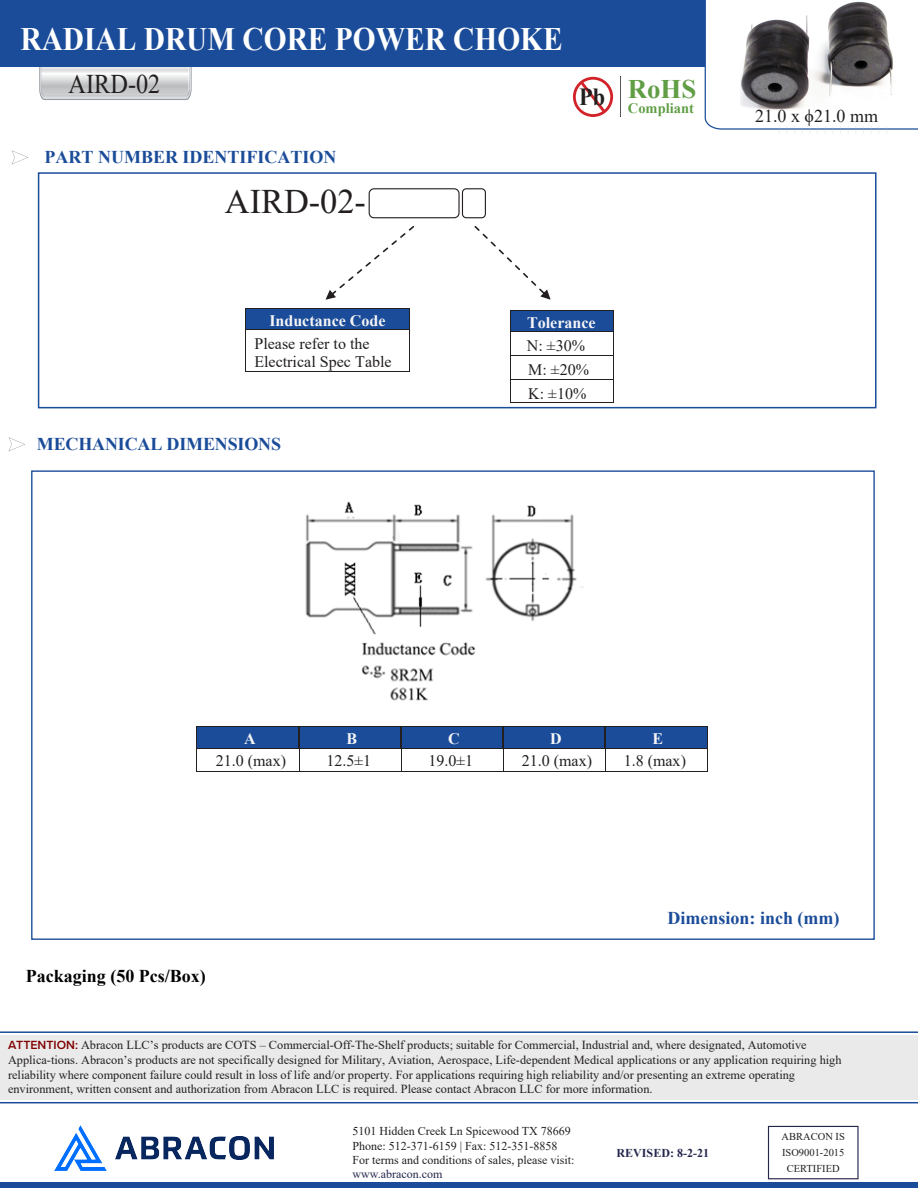
<style>
.page{position:relative;width:918px;height:1188px;background:#fff}
.page>*{position:absolute;margin:0;border:0;box-sizing:border-box;transform-origin:0 0}
.t1{font:34.35px "Times New Roman";color:#231f20}
.t2{font:700 32.7px "Times New Roman";color:#fff;scale:.9 1}
.t3{font:27px "Times New Roman";color:#231f20;scale:.9 1}
.t4{font:700 26.85px "Times New Roman";color:#609e45}
.t5{font:700 18px "Times New Roman";color:#1b4c99}
.t6{font:700 18px "Times New Roman";color:#000}
.t7{font:18px "Times New Roman";color:#231f20}
.t8{font:16.05px/23.9px "Times New Roman";color:#231f20}
.t9{font:700 16.05px "Times New Roman";color:#f5f5f6}
.t10{font:700 14.55px "Times New Roman";color:#609e45}
.t11{font:12.3px/14.5px "Times New Roman";color:#231f20}
.t12{font:12px/14.4px "Times New Roman";color:#231f20}
.t13{font:12px "Times New Roman";color:#25274d}
.t14{font:700 12px "Times New Roman";color:#25274d}
.t15{font:10.5px/16px "Times New Roman";color:#231f20;text-align:center}
.s1{font-style:inherit}
.s2{font-family:"Proxima Nova";font-weight:600;color:#800000}
</style>
<div class="page">
<svg style="left:39px;top:67px;width:153px;height:33px;background:#d4d5d7"></svg>
<svg style="left:705px;top:0;width:213px;height:130px"></svg>
<div style="left:0;top:0;width:705px;height:67px;background:#1b4c99"></div>
<svg style="left:573px;top:77px;width:40px;height:40px"></svg>
<svg style="left:9px;top:437px;width:16px;height:14px"></svg>
<svg style="left:12px;top:150px;width:16px;height:15px"></svg>
<div style="left:38px;top:172px;width:839px;height:236px;border:2px solid #1b4c99"></div>
<div style="left:0;top:1035px;width:918px;height:65px;background:#eaeaea"></div>
<div style="left:768px;top:1126px;width:91px;height:53px;border:1px solid #25274d"></div>
<img style="left:55px;top:1125px;width:218px;height:46px">
<div style="left:246px;top:309px;width:164px;height:20px;background:#1b4c99"></div>
<div style="left:510px;top:310px;width:102px;height:21px;background:#1b4c99"></div>
<div style="left:369px;top:188px;width:91px;height:30px;border:1px solid #231f20;border-radius:5px"></div>
<svg style="left:326px;top:226px;width:88px;height:74px"></svg>
<div style="left:462px;top:188px;width:24px;height:30px;border:1px solid #231f20;border-radius:4px"></div>
<svg style="left:474px;top:226px;width:77px;height:74px"></svg>
<div style="left:196px;top:727px;width:103px;height:21px;background:#1b4c99"></div>
<div style="left:298px;top:727px;width:103px;height:21px;background:#1b4c99"></div>
<div style="left:400px;top:727px;width:103px;height:21px;background:#1b4c99"></div>
<div style="left:502px;top:727px;width:103px;height:21px;background:#1b4c99"></div>
<div style="left:604px;top:727px;width:103px;height:21px;background:#1b4c99"></div>
<hr style="left:246px;top:308px;width:163px;height:1px;background:#231f20">
<hr style="left:511px;top:310px;width:102px;height:1px;background:#231f20">
<hr style="left:246px;top:329px;width:163px;height:1px;background:#231f20">
<hr style="left:511px;top:331px;width:102px;height:1px;background:#231f20">
<hr style="left:511px;top:355px;width:102px;height:1px;background:#231f20">
<hr style="left:246px;top:371px;width:163px;height:1px;background:#231f20">
<hr style="left:511px;top:379px;width:102px;height:1px;background:#231f20">
<hr style="left:511px;top:403px;width:102px;height:1px;background:#231f20">
<hr style="left:197px;top:727px;width:102px;height:1px;background:#231f20">
<hr style="left:299px;top:727px;width:102px;height:1px;background:#231f20">
<hr style="left:401px;top:727px;width:102px;height:1px;background:#231f20">
<hr style="left:503px;top:727px;width:102px;height:1px;background:#231f20">
<hr style="left:605px;top:727px;width:102px;height:1px;background:#231f20">
<hr style="left:197px;top:748px;width:102px;height:1px;background:#231f20">
<hr style="left:299px;top:748px;width:102px;height:1px;background:#231f20">
<hr style="left:401px;top:748px;width:102px;height:1px;background:#231f20">
<hr style="left:503px;top:748px;width:102px;height:1px;background:#231f20">
<hr style="left:605px;top:748px;width:102px;height:1px;background:#231f20">
<hr style="left:197px;top:772px;width:102px;height:1px;background:#231f20">
<hr style="left:299px;top:772px;width:102px;height:1px;background:#231f20">
<hr style="left:401px;top:772px;width:102px;height:1px;background:#231f20">
<hr style="left:503px;top:772px;width:102px;height:1px;background:#231f20">
<hr style="left:605px;top:772px;width:102px;height:1px;background:#231f20">
<hr style="left:0;top:1031px;width:918px;height:2px;background:#1b4c99">
<hr style="left:0;top:1102px;width:918px;height:1px;background:#1b4c99">
<div style="left:0;top:1183px;width:918px;height:5px;background:#1b4c99"></div>
<svg style="left:196px;top:727px;width:1px;height:45px"></svg>
<svg style="left:245px;top:308px;width:1px;height:22px"></svg>
<hr style="left:245px;top:330px;width:1px;height:41px;background:#231f20">
<svg style="left:298px;top:728px;width:2px;height:45px"></svg>
<svg style="left:400px;top:728px;width:2px;height:45px"></svg>
<svg style="left:409px;top:308px;width:1px;height:22px"></svg>
<hr style="left:409px;top:330px;width:1px;height:41px;background:#231f20">
<svg style="left:502px;top:728px;width:2px;height:45px"></svg>
<svg style="left:510px;top:310px;width:1px;height:93px"></svg>
<svg style="left:604px;top:728px;width:2px;height:45px"></svg>
<svg style="left:613px;top:310px;width:1px;height:93px"></svg>
<hr style="left:620px;top:76px;width:1px;height:40px;background:#221f1f">
<svg style="left:707px;top:727px;width:1px;height:45px"></svg>
<img style="left:305px;top:501px;width:278px;height:200px">
<h2 class="t2" style="left:20px;top:15px;width:604px">RADIAL DRUM CORE POWER CHOKE</h2>
<h3 class="t3" style="left:69px;top:65px;width:103px">AIRD-02</h3>
<h3 class="t4" style="left:579px;top:70px;width:119px"><sub>Pb</sub> RoHS</h3>
<p class="t10" style="left:628px;top:98px;width:68px">Compliant</p>
<h3 class="t7" style="left:755px;top:103px;width:124px">21.0 x ϕ21.0 mm</h3>
<h3 class="t5" style="left:45px;top:144px;width:293px">PART NUMBER IDENTIFICATION</h3>
<h1 class="t1" style="left:225px;top:177px;width:143px">AIRD-02-</h1>
<h3 class="t9" style="left:269px;top:309px;width:118px">Inductance Code</h3>
<h3 class="t9" style="left:527px;top:311px;width:70px">Tolerance</h3>
<h3 class="t8" style="left:254px;top:333px;width:139px;line-height:18.6px">Please refer to the<br>Electrical Spec Table</h3>
<h3 class="t8" style="left:527px;top:333px;width:64px">N: ±30%<br>M: ±20%<br>K: ±10%</h3>
<h3 class="t5" style="left:37px;top:431px;width:246px">MECHANICAL DIMENSIONS</h3>
<h3 class="t9" style="left:244px;top:727px;width:13px">A</h3>
<h3 class="t9" style="left:346px;top:727px;width:12px">B</h3>
<h3 class="t9" style="left:448px;top:727px;width:13px">C</h3>
<h3 class="t9" style="left:550px;top:727px;width:13px">D</h3>
<h3 class="t9" style="left:652px;top:727px;width:12px">E</h3>
<h3 class="t8" style="left:216px;top:748px;width:72px">21.0 (max)</h3>
<h3 class="t8" style="left:326px;top:748px;width:46px">12.5±1</h3>
<h3 class="t8" style="left:428px;top:748px;width:46px">1<span class="s1">9</span>.<span class="s1">0</span>±1</h3>
<h3 class="t8" style="left:522px;top:748px;width:72px"><span class="s1">21</span>.<span class="s1">0</span> (max)</h3>
<h3 class="t8" style="left:624px;top:748px;width:64px">1.<span class="s1">8</span> (max)</h3>
<h3 class="t6" style="left:26px;top:963px;width:181px">Packaging (50 Pcs/Box)</h3>
<h3 class="t5" style="left:668px;top:905px;width:173px">Dimension: inch (mm)</h3>
<p class="t11" style="left:8px;top:1038px;width:835px"><span class="s2">ATTENTION:</span> Abracon LLC’s products are COTS – Commercial-Off-The-Shelf products; suitable for Commercial, Industrial and, where designated, Automotive Applica-tions. Abracon’s products are not specifically designed for Military, Aviation, Aerospace, Life-dependent Medical applications or any application requiring high reliability where component failure could result in loss of life and/or property. For applications requiring high reliability and/or presenting an extreme operating environment, written consent and authorization from Abracon LLC is required. Please contact Abracon LLC for more information.</p>
<p class="t12" style="left:353px;top:1124px;width:223px">5101 Hidden Creek Ln Spicewood TX 78669<br>Phone: 512-371-6159 | Fax: 512-351-8858<br>For terms and conditions of sales, please visit:</p>
<p class="t13" style="left:353px;top:1166px;width:91px">www.abracon.com</p>
<p class="t15" style="left:782px;top:1128px;width:65px">ABRACON IS</p>
<p class="t14" style="left:617px;top:1144px;width:94px">REVISED: <span class="s1">8</span>-2-21</p>
<p class="t15" style="left:782px;top:1144px;width:64px">ISO9001-2015<br>CERTIFIED</p>
</div>
